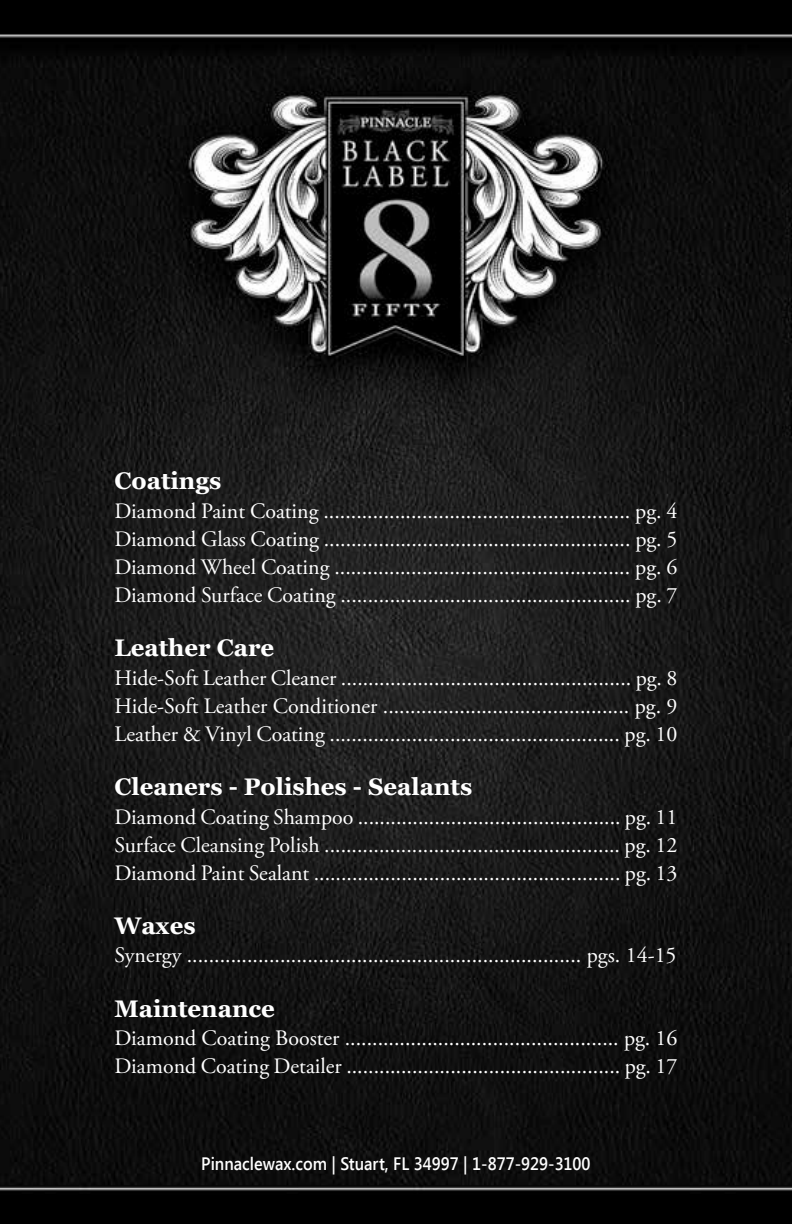
<style>
.page{position:relative;width:792px;height:1224px;background:#fff}
.page>*{position:absolute;margin:0;border:0;box-sizing:border-box;transform-origin:0 0}
.t1{font:700 24px "Vani";color:#fff}
.t2{font:22px/28.2px "Adobe Garamond Pro";color:#fff;text-align:justify}
.t3{font:600 18px "Segoe UI";color:#fff;scale:.9 1}
</style>
<div class="page">
<img style="left:0;top:0;width:792px;height:1224px">
<p class="t1" style="left:114px;top:467px;width:109px">Coatings</p>
<p class="t2" style="left:114px;top:497px;width:565px">Diamond Paint Coating ........................................................ pg. 4<br>Diamond Glass Coating ........................................................ pg. 5<br>Diamond Wheel Coating ...................................................... pg. 6<br>Diamond Surface Coating ..................................................... pg. 7</p>
<p class="t1" style="left:114px;top:634px;width:161px">Leather Care</p>
<p class="t2" style="left:114px;top:664px;width:565px">Hide-Soft Leather Cleaner ..................................................... pg. 8<br>Hide-Soft Leather Conditioner ............................................. pg. 9<br>Leather &amp; Vinyl Coating ..................................................... pg. 10</p>
<p class="t1" style="left:114px;top:773px;width:359px">Cleaners - Polishes - Sealants</p>
<p class="t2" style="left:114px;top:803px;width:565px">Diamond Coating Shampoo ................................................ pg. 11<br>Surface Cleansing Polish ...................................................... pg. 12<br>Diamond Paint Sealant ........................................................ pg. 13</p>
<p class="t1" style="left:114px;top:912px;width:83px">Waxes</p>
<p class="t2" style="left:114px;top:942px;width:564px">Synergy ........................................................................ pgs. 14-15</p>
<p class="t1" style="left:114px;top:994px;width:162px">Maintenance</p>
<p class="t2" style="left:114px;top:1025px;width:565px">Diamond Coating Booster .................................................. pg. 16<br>Diamond Coating Detailer .................................................. pg. 17</p>
<p class="t3" style="left:201px;top:1151px;width:434px">Pinnaclewax.com | Stuart, FL 34997 | 1-877-929-3100</p>
</div>
